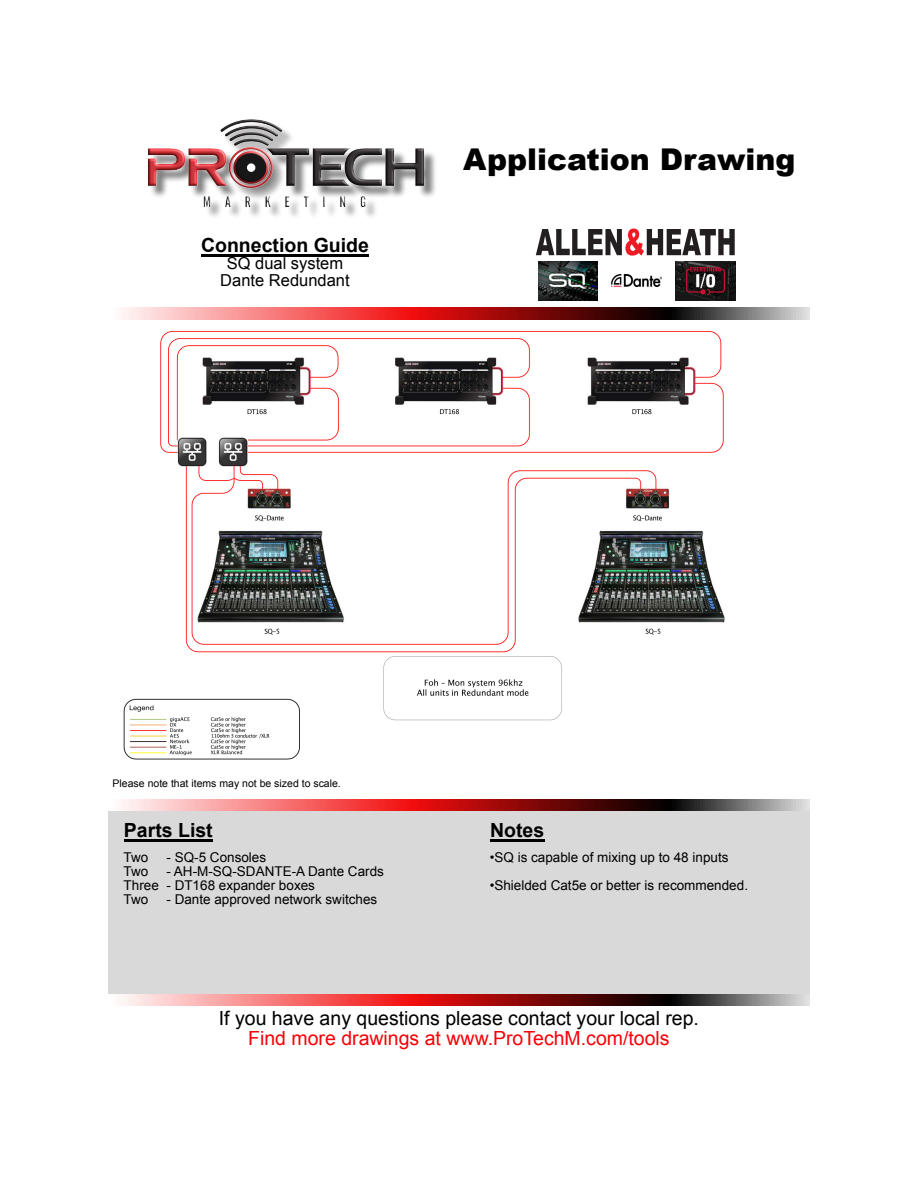
<style>
.page{position:relative;width:918px;height:1188px;background:#fff}
.page>*{position:absolute;margin:0;border:0;box-sizing:border-box;transform-origin:0 0}
.t1{font:900 30px "Arial";color:#000}
.t2{font:19.5px "Arial";color:#000}
.t3{font:19.5px "Arial";color:#fb0007}
.t4{font:700 19.5px "Arial";color:#000}
.t5{font:16.5px/17.1px "Arial";color:#000;text-align:center}
.t6{font:13.5px/14px "Arial";color:#000}
.t7{font:10.5px "Arial";color:#000}
</style>
<div class="page">
<img style="left:208px;top:152px;width:228px;height:65px">
<img style="left:148px;top:119px;width:279px;height:91px">
<svg style="left:536px;top:229px;width:199px;height:27px"></svg>
<hr style="left:201px;top:254px;width:168px;height:2px;background:#000">
<svg style="left:122px;top:308px;width:687px;height:11px"></svg>
<svg style="left:122px;top:994px;width:687px;height:11px"></svg>
<svg style="left:122px;top:799px;width:687px;height:12px"></svg>
<div style="left:109px;top:812px;width:701px;height:182px;background:#d9d9d9"></div>
<hr style="left:124px;top:840px;width:89px;height:2px;background:#000">
<hr style="left:490px;top:840px;width:54px;height:2px;background:#000">
<img style="left:538px;top:261px;width:60px;height:40px">
<img style="left:676px;top:261px;width:59px;height:40px">
<img style="left:123px;top:330px;width:602px;height:430px">
<img style="left:611px;top:274px;width:51px;height:12px">
<h2 class="t4" style="left:201px;top:238px;width:169px">Connection Guide</h2>
<p class="t5" style="left:220px;top:256px;width:131px">SQ dual system<br>Dante Redundant</p>
<h1 class="t1" style="left:463px;top:148px;width:334px">Application Drawing</h1>
<p class="t7" style="left:113px;top:779px;width:230px">Please note that items may not be sized to scale.</p>
<h2 class="t4" style="left:124px;top:823px;width:90px">Parts List</h2>
<h2 class="t4" style="left:490px;top:823px;width:56px">Notes</h2>
<p class="t6" style="left:124px;top:852px;width:37px">Two<br>Two<br>Three<br>Two</p>
<p class="t6" style="left:166px;top:852px;width:101px">- SQ-5 Consoles</p>
<p class="t6" style="left:490px;top:852px;width:240px">•SQ is capable of mixing up to 48 inputs</p>
<p class="t6" style="left:490px;top:880px;width:260px">•Shielded Cat5e or better is recommended.</p>
<p class="t6" style="left:166px;top:866px;width:219px">- AH-M-SQ-SDANTE-A Dante Cards</p>
<p class="t6" style="left:166px;top:880px;width:150px">- DT168 expander boxes</p>
<p class="t6" style="left:166px;top:894px;width:212px">- Dante approved network switches</p>
<h2 class="t2" style="left:219px;top:1010px;width:482px">If you have any questions please contact your local rep.</h2>
<h2 class="t3" style="left:248px;top:1030px;width:423px">Find more drawings at www.ProTechM.com/tools</h2>
</div>
